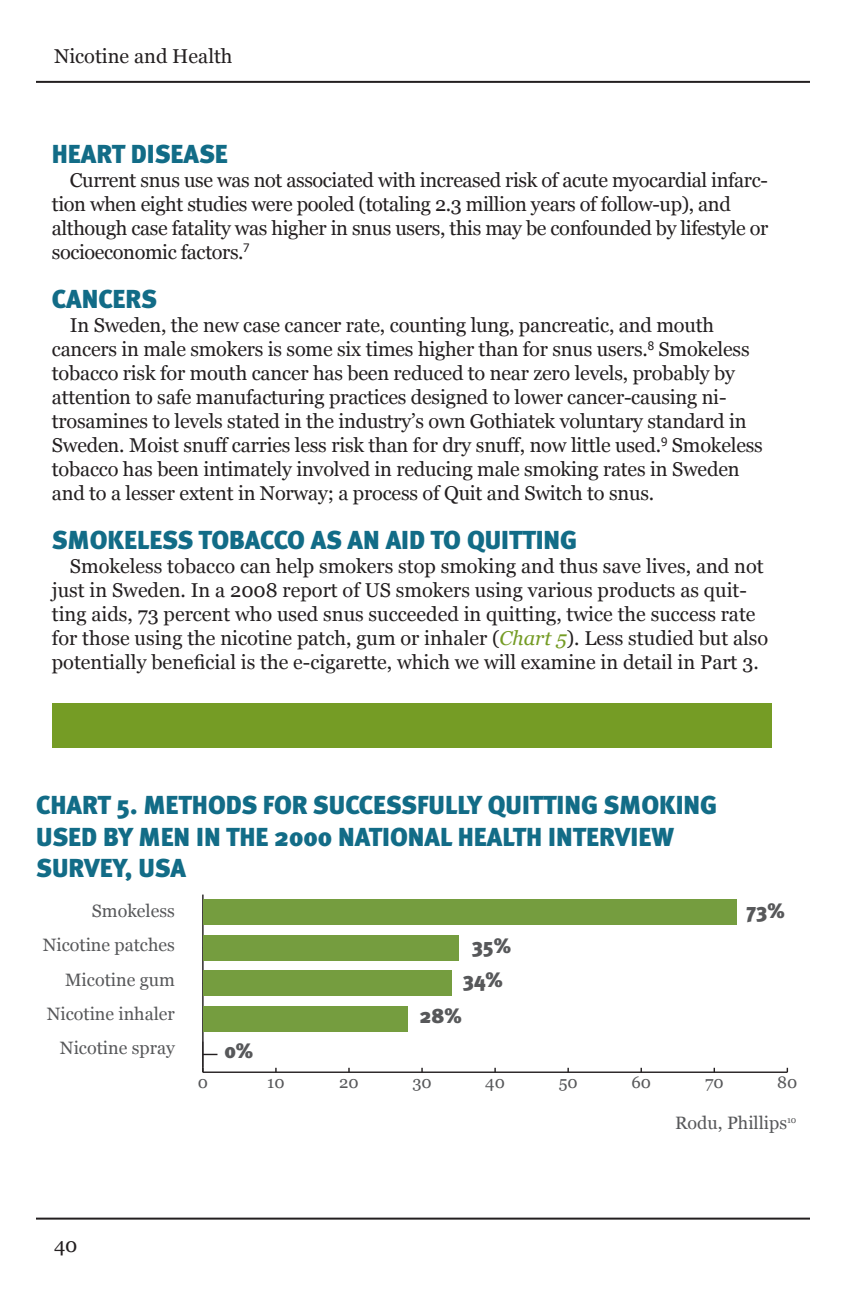
<style>
.page{position:relative;width:864px;height:1296px;background:#fff}
.page>*{position:absolute;margin:0;border:0;box-sizing:border-box;transform-origin:0 0}
.Subhead{font:900 26px/31.2px "Meta";color:#126c87}
.t1{font:900 21px/34.4px "Meta";color:#57585a;text-align:center}
.Main_Text{font:20px/24px "Georgia";letter-spacing:-.01em;color:#231f20}
.t2{font:18px/34.4px "Georgia";color:#57585a;text-align:right}
.t3{font:16.6px "Georgia";color:#57585a}
.s1{font-style:italic;color:#759c25}
</style>
<div class="page">
<hr style="left:36px;top:1218px;width:774px;height:2px;background:#231f20">
<hr style="left:36px;top:81px;width:774px;height:2px;background:#231f20">
<div style="left:52px;top:704px;width:720px;height:44px;background:#759c25"></div>
<hr style="left:203px;top:1072px;width:584px;height:1px;background:#231f20">
<hr style="left:202px;top:895px;width:2px;height:177px;background:#231f20">
<div style="left:203px;top:900px;width:533px;height:25px;background:#759d3f"></div>
<div style="left:203px;top:935px;width:256px;height:26px;background:#759d3f"></div>
<div style="left:203px;top:971px;width:248px;height:25px;background:#759d3f"></div>
<div style="left:203px;top:1006px;width:204px;height:26px;background:#759d3f"></div>
<svg style="left:202px;top:1042px;width:15px;height:30px"></svg>
<p class="Main_Text" style="left:54px;top:44px;width:180px">Nicotine and Health</p>
<p class="Subhead" style="left:52px;top:138px;width:177px">HEART DISEASE</p>
<p class="Main_Text" style="left:52px;top:168px;width:718px;text-indent:18px">Current snus use was not associated with increased risk of acute myocardial infarc&shy;tion when eight studies were pooled (totaling 2.3 million years of follow-up), and although case fatality was higher in snus users, this may be confounded by lifestyle or socioeconomic factors.<sup>7</sup></p>
<p class="Subhead" style="left:52px;top:283px;width:107px">CANCERS</p>
<p class="Main_Text" style="left:52px;top:313px;width:713px;text-indent:18px">In Sweden, the new case cancer rate, counting lung, pancreatic, and mouth cancers in male smokers is some six times higher than for snus users.<sup>8</sup> Smokeless tobacco risk for mouth cancer has been reduced to near zero levels, probably by attention to safe manufacturing practices designed to lower cancer-causing ni&shy;trosamines to levels stated in the industry’s own Gothiatek voluntary standard in Sweden. Moist snuff carries less risk than for dry snuff, now little used.<sup>9</sup> Smokeless tobacco has been intimately involved in reducing male smoking rates in Sweden and to a lesser extent in Norway; a process of Quit and Switch to snus.</p>
<p class="Subhead" style="left:52px;top:525px;width:527px">SMOKELESS TOBACCO AS AN AID TO QUITTING</p>
<p class="Main_Text" style="left:52px;top:554px;width:718px;text-indent:18px">Smokeless tobacco can help smokers stop smoking and thus save lives, and not just in Sweden. In a 2008 report of US smokers using various products as quit&shy;ting aids, 73 percent who used snus succeeded in quitting, twice the success rate for those using the nicotine patch, gum or inhaler (<span class="s1">Chart 5</span>). Less studied but also potentially beneficial is the e-cigarette, which we will examine in detail in Part 3.</p>
<p class="Subhead" style="left:36px;top:790px;width:683px">CHART 5. METHODS FOR SUCCESSFULLY QUITTING SMOKING<br>USED BY MEN IN THE 2000 NATIONAL HEALTH INTERVIEW<br>SURVEY, USA</p>
<p class="t2" style="left:43px;top:894px;width:134px">Smokeless<br>Nicotine patches<br>Micotine gum<br>Nicotine inhaler<br>Nicotine spray</p>
<p class="t1" style="left:747px;top:894px;width:40px">73%</p>
<p class="t1" style="left:463px;top:928px;width:50px">35%<br>34%</p>
<p class="t1" style="left:419px;top:998px;width:44px">28%</p>
<p class="t1" style="left:224px;top:1033px;width:30px">0%</p>
<p class="t3" style="left:198px;top:1072px;width:12px">0</p>
<p class="t3" style="left:267px;top:1072px;width:19px">10</p>
<p class="t3" style="left:339px;top:1072px;width:21px">20</p>
<p class="t3" style="left:412px;top:1072px;width:21px">30</p>
<p class="t3" style="left:485px;top:1072px;width:21px">40</p>
<p class="t3" style="left:559px;top:1072px;width:21px">50</p>
<p class="t3" style="left:631px;top:1072px;width:21px">60</p>
<p class="t3" style="left:705px;top:1072px;width:20px">70</p>
<p class="t3" style="left:777px;top:1072px;width:22px">80</p>
<p class="Main_Text" style="left:54px;top:1233px;width:25px">40</p>
<p class="t2" style="left:675px;top:1106px;width:123px">Rodu, Phillips<sup>10</sup></p>
</div>
